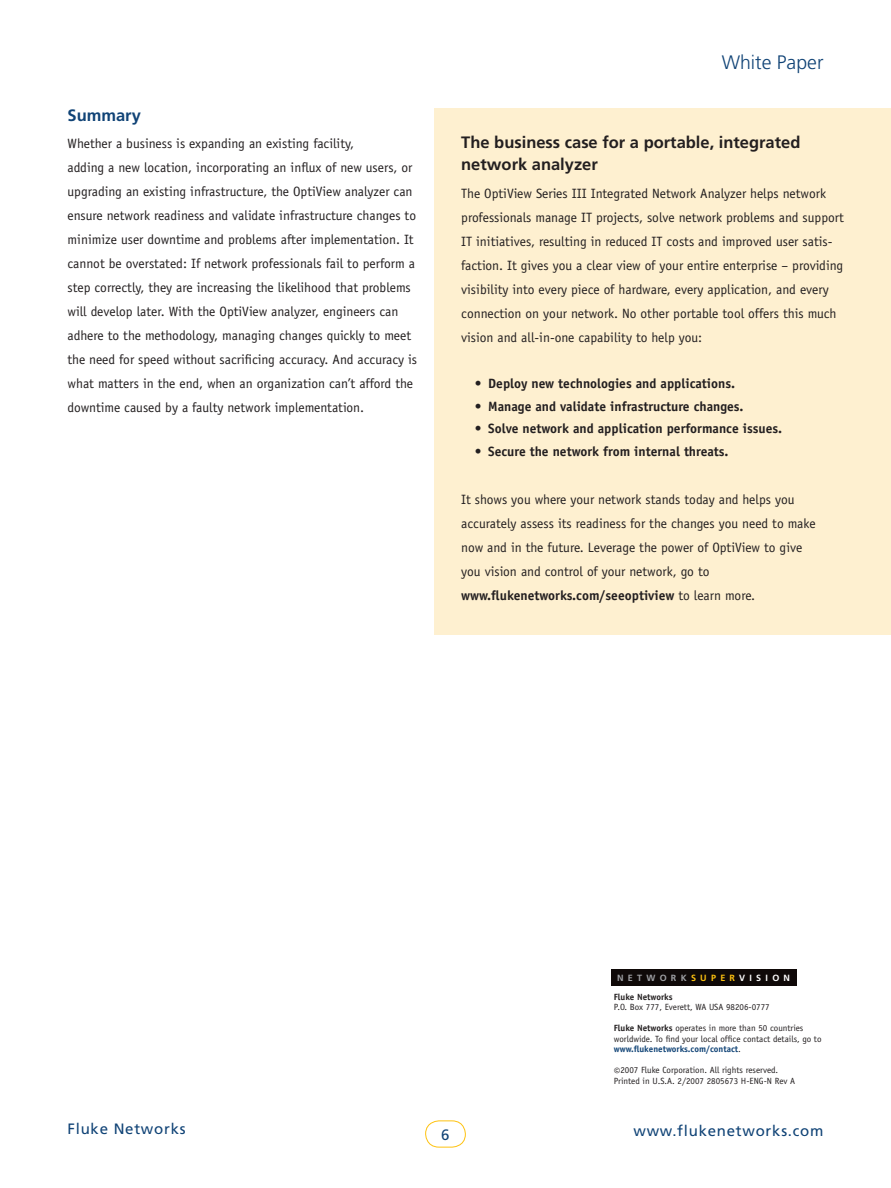
<style>
.page{position:relative;width:891px;height:1188px;background:#fff}
.page>*{position:absolute;margin:0;border:0;box-sizing:border-box;transform-origin:0 0}
.t1{font:300 19.5px "Frutiger";color:#104376}
.t2{font:700 16.5px/22.5px "Frutiger";color:#231f20}
.t3{font:700 16.5px "Frutiger";color:#104376}
.t4{font:15px "Frutiger";letter-spacing:.05em;color:#104376}
.t5{font:13.5px/24px "Officina Sans";color:#231f20}
.t6{font:700 13.5px/22.5px "Officina Sans";color:#231f20}
.t7{font:9px/10.5px "Officina Sans";color:#231f20}
.t8{font:700 9px "Frutiger";letter-spacing:.475em;color:#a0a1a5}
.t9{font:700 9px "Officina Sans";color:#231f20}
.s1{font-weight:700}
.s2{color:#fec210}
.s3{color:#fff}
.s4{font-weight:700;color:#104376}
.s5{font-size:12px}
</style>
<div class="page">
<div style="left:425px;top:1120px;width:41px;height:28px;border:1px solid #fec210;border-radius:13px"></div>
<div style="left:434px;top:108px;width:457px;height:526px;background:#fef0d0"></div>
<div style="left:611px;top:969px;width:185px;height:17px;background:#0f0908"></div>
<p class="t3" style="left:68px;top:105px;width:75px">Summary</p>
<p class="t5" style="left:68px;top:132px;width:351px">Whether a business is expanding an existing facility,<br>adding a new location, incorporating an influx of new users, or upgrading an existing infrastructure, the OptiView analyzer can ensure network readiness and validate infrastructure changes to minimize user downtime and problems after implementation. It cannot be overstated: If network professionals fail to perform a step correctly, they are increasing the likelihood that problems will develop later. With the OptiView analyzer, engineers can adhere to the methodology, managing changes quickly to meet the need for speed without sacrificing accuracy. And accuracy is what matters in the end, when an organization can’t afford the downtime caused by a faulty network implementation.</p>
<h1 class="t1" style="left:722px;top:52px;width:103px">White Paper</h1>
<p class="t2" style="left:461px;top:131px;width:341px">The business case for a portable, integrated network analyzer</p>
<p class="t5" style="left:461px;top:181px;width:384px">The OptiView Series III Integrated Network Analyzer helps network professionals manage IT projects, solve network problems and support IT initiatives, resulting in reduced IT costs and improved user satis&shy;faction. It gives you a clear view of your entire enterprise – providing visibility into every piece of hardware, every application, and every connection on your network. No other portable tool offers this much vision and all-in-one capability to help you:</p>
<p class="t6" style="left:488px;top:372px;width:295px">Deploy new technologies and applications.<br>Manage and validate infrastructure changes.<br>Solve network and application performance issues.<br>Secure the network from internal threats.</p>
<p class="t5" style="left:461px;top:487px;width:356px">It shows you where your network stands today and helps you accurately assess its readiness for the changes you need to make now and in the future. Leverage the power of OptiView to give you vision and control of your network, go to <span class="s1">www.flukenetworks.com/seeoptiview</span> to learn more.</p>
<p class="t6" style="left:475px;top:372px;width:8px;text-align:justify">• • • •</p>
<p class="t8" style="left:617px;top:973px;width:175px">NETWORK<span class="s2">SUPER</span><span class="s3">VISION</span></p>
<p class="t9" style="left:614px;top:991px;width:60px">Fluke Networks</p>
<p class="t7" style="left:614px;top:1002px;width:157px">P.O. Box 777, Everett, WA USA 98206-0777</p>
<p class="t7" style="left:614px;top:1023px;width:209px"><span class="s1">Fluke Networks</span> operates in more than 50 countries worldwide. To find your local office contact details, go to <span class="s4">www.flukenetworks.com/contact</span>.</p>
<p class="t7" style="left:614px;top:1065px;width:183px"><span class="s5">©</span>2007 Fluke Corporation. All rights reserved.<br>Printed in U.S.A. 2/2007 2805673 H-ENG-N Rev A</p>
<p class="t4" style="left:68px;top:1119px;width:120px">Fluke Networks</p>
<p class="t4" style="left:633px;top:1122px;width:192px">www.flukenetworks.com</p>
</div>
